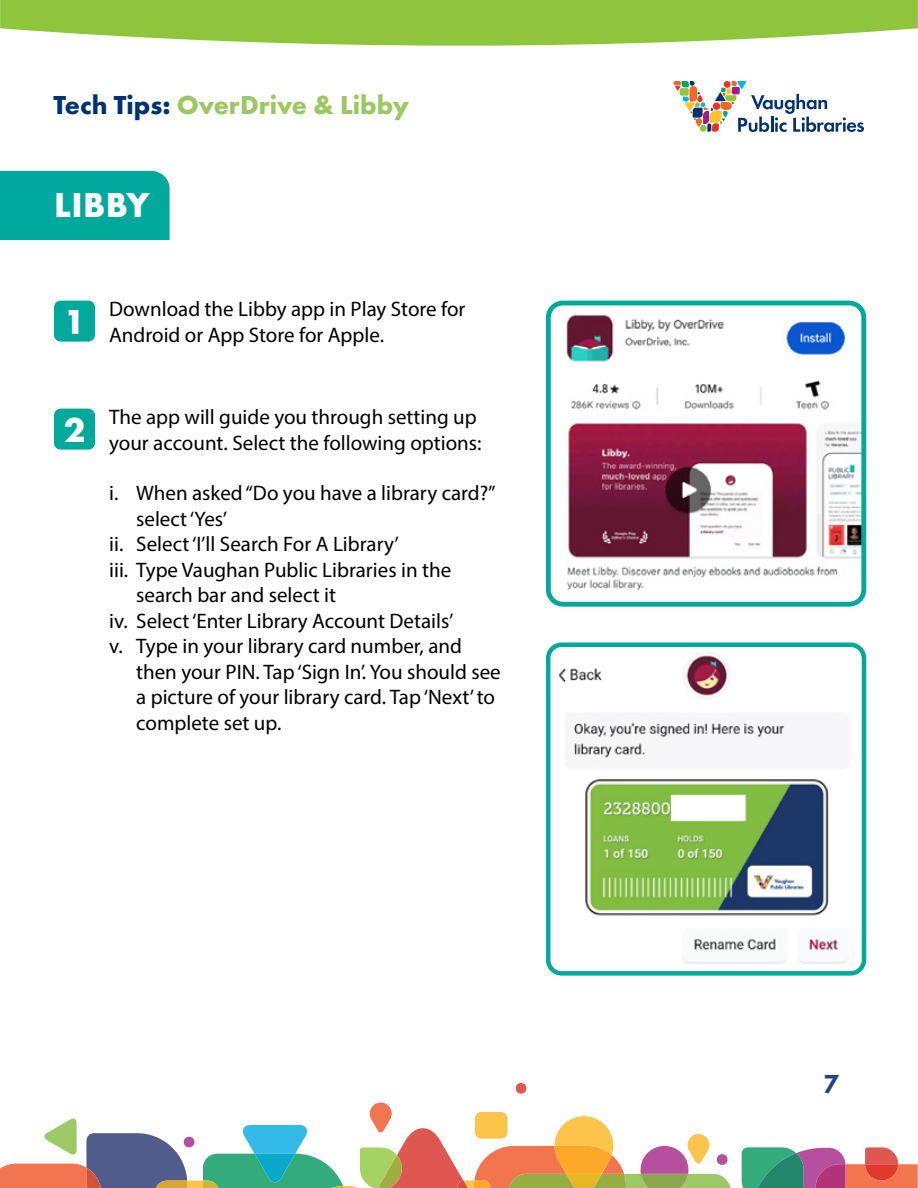
<style>
.page{position:relative;width:918px;height:1188px;background:#fff}
.page>*{position:absolute;margin:0;border:0;box-sizing:border-box;transform-origin:0 0}
.t1{font:700 36px "Futura PT";letter-spacing:.01em;color:#fff}
.t2{font:700 27px "Futura PT";color:#9cc762}
.t3{font:800 27px "Futura PT";color:#25408f}
.t4{font:21px/25.2px "Myriad Pro";color:#000}
.s1{color:#003273}
</style>
<div class="page">
<svg style="left:515px;top:1083px;width:12px;height:11px"></svg>
<svg style="left:742px;top:1147px;width:175px;height:41px;background:#a18481"></svg>
<svg style="left:1px;top:1103px;width:730px;height:85px"></svg>
<svg style="left:673px;top:81px;width:191px;height:51px"></svg>
<svg style="left:0;top:0;width:918px;height:46px;background:#9dcb56"></svg>
<div style="left:0;top:171px;width:170px;height:69px;background:#00a99c"></div>
<div style="left:54px;top:301px;width:41px;height:41px;background:#00a99c;border-radius:7px"></div>
<div style="left:54px;top:409px;width:41px;height:41px;background:#00a99c;border-radius:7px"></div>
<img style="left:552px;top:307px;width:308px;height:294px">
<div style="left:546px;top:301px;width:320px;height:306px;border:5px solid #00a99c;border-radius:15px"></div>
<img style="left:551px;top:645px;width:310px;height:326px">
<div style="left:546px;top:643px;width:320px;height:333px;border:4px solid #00a99c;border-radius:14px"></div>
<p class="t2" style="left:53px;top:88px;width:357px"><span class="s1">Tech Tips:</span> OverDrive &amp; Libby</p>
<h1 class="t1" style="left:54px;top:181px;width:97px">LIBBY</h1>
<h1 class="t1" style="left:64px;top:299px;width:23px">1</h1>
<p class="t4" style="left:109px;top:296px;width:358px">Download the Libby app in Play Store for<br>Android or App Store for Apple.</p>
<h1 class="t1" style="left:64px;top:407px;width:23px">2</h1>
<p class="t4" style="left:109px;top:404px;width:374px">The app will guide you through setting up your account. Select the following options:</p>
<p class="t4" style="left:109px;top:480px;width:388px">i. When asked “Do you have a library card?”</p>
<p class="t4" style="left:136px;top:506px;width:92px">select ‘Yes’</p>
<p class="t4" style="left:109px;top:531px;width:291px">ii. Select ‘I’ll Search For A Library’</p>
<p class="t4" style="left:109px;top:557px;width:344px">iii. Type Vaughan Public Libraries in the</p>
<p class="t4" style="left:136px;top:582px;width:201px">search bar and select it</p>
<p class="t4" style="left:109px;top:608px;width:346px">iv. Select ‘Enter Library Account Details’</p>
<p class="t4" style="left:109px;top:633px;width:354px">v. Type in your library card number, and</p>
<p class="t4" style="left:136px;top:659px;width:366px">then your PIN. Tap ‘Sign In’. You should see</p>
<p class="t4" style="left:136px;top:684px;width:360px">a picture of your library card. Tap ‘Next’ to</p>
<p class="t4" style="left:136px;top:710px;width:147px">complete set up.</p>
<p class="t3" style="left:824px;top:1067px;width:18px">7</p>
</div>
